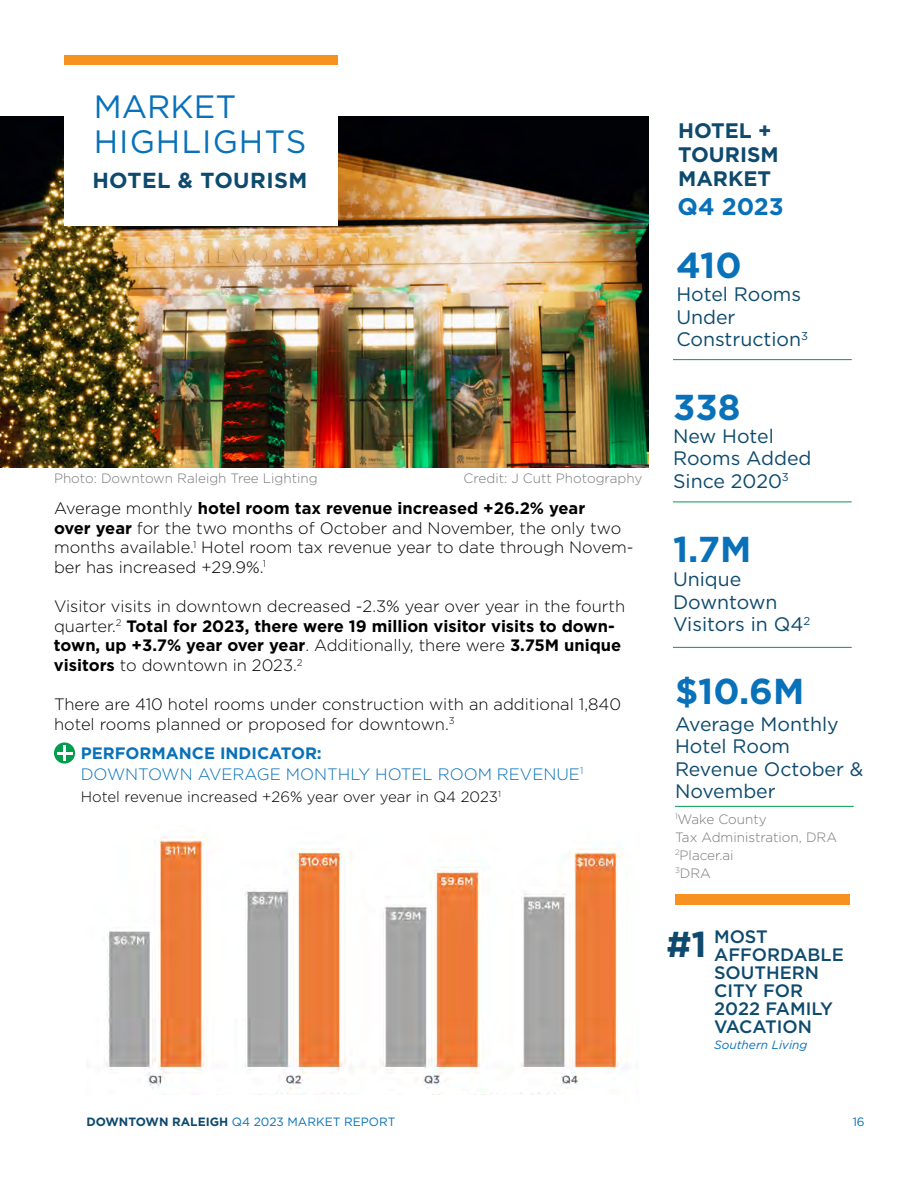
<style>
.page{position:relative;width:918px;height:1188px;background:#fff}
.page>*{position:absolute;margin:0;border:0;box-sizing:border-box;transform-origin:0 0}
.t1{font:700 36px "Gotham";color:#0871b9}
.t2{font:700 36px "Gotham";color:#0d4a6e}
.t3{font:32.25px/34.5px "Gotham";letter-spacing:.03em;color:#0871b9}
.t4{font:700 24px "Gotham";color:#0871b9}
.t5{font:700 21.75px "Gotham";letter-spacing:.02em;color:#0d4a6e}
.t6{font:700 21px/24px "Gotham";color:#0d4a6e}
.t7{font:19.5px/22.5px "Gotham";color:#0d4a6e}
.t8{font:500 18px/18px "Gotham";color:#0d4a6e}
.t9{font:300 16.5px/19.5px "Gotham";color:#000}
.t10{font:300 16.5px/21px "Gotham";color:#0871b9}
.t11{font:300 15px "Gotham";color:#000}
.t12{font:300 13.5px/18px "Gotham";color:#77787b}
.t13{font:12px "Gotham";color:#0871b9}
.t14{font:italic 12px "Gotham";color:#0871b9}
.s1{font-weight:700}
.s2{font-weight:700;color:#0d4a6e}
</style>
<div class="page">
<img style="left:0;top:117px;width:649px;height:351px">
<div style="left:64px;top:55px;width:274px;height:11px;background:#f79220"></div>
<div style="left:64px;top:66px;width:274px;height:160px;background:#fff"></div>
<div style="left:676px;top:894px;width:174px;height:11px;background:#f79220"></div>
<div style="left:54px;top:743px;width:21px;height:21px;background:#009d4d;border-radius:50%"></div>
<svg style="left:57px;top:752px;width:15px;height:2px"></svg>
<hr style="left:63px;top:745px;width:3px;height:16px;background:#fff">
<hr style="left:675px;top:806px;width:179px;height:1px;background:#009d4d">
<hr style="left:673px;top:647px;width:179px;height:1px;background:#009d4d">
<hr style="left:673px;top:359px;width:179px;height:1px;background:#009d4d">
<hr style="left:673px;top:502px;width:179px;height:1px;background:#009d4d">
<img style="left:106px;top:826px;width:533px;height:269px">
<h2 class="t3" style="left:94px;top:89px;width:214px">MARKET<br>HIGHLIGHTS</h2>
<h3 class="t5" style="left:92px;top:166px;width:216px">HOTEL &amp; TOURISM</h3>
<p class="t12" style="left:54px;top:469px;width:265px">Photo: Downtown Raleigh Tree Lighting</p>
<p class="t12" style="left:464px;top:469px;width:180px">Credit: J Cutt Photography</p>
<p class="t9" style="left:54px;top:498px;width:581px">Average monthly <span class="s1">hotel room tax revenue increased +26.2% year<br>over year</span> for the two months of October and November, the only two months available.<sup>1</sup> Hotel room tax revenue year to date through Novem&shy;ber has increased +29.9%.<sup>1</sup></p>
<p class="t9" style="left:54px;top:596px;width:573px">Visitor visits in downtown decreased -2.3% year over year in the fourth quarter.<sup>2</sup> <span class="s1">Total for 2023, there were 19 million visitor visits to down&shy;town, up +3.7% year over year</span>. Additionally, there were <span class="s1">3.75M unique visitors</span> to downtown in 2023.<sup>2</sup></p>
<p class="t9" style="left:54px;top:694px;width:569px">There are 410 hotel rooms under construction with an additional 1,840 hotel rooms planned or proposed for downtown.<sup>3</sup></p>
<p class="t10" style="left:81px;top:742px;width:504px"><span class="s1">PERFORMANCE INDICATOR:<br></span>DOWNTOWN AVERAGE MONTHLY HOTEL ROOM REVENUE<sup>1</sup></p>
<p class="t11" style="left:81px;top:787px;width:422px">Hotel revenue increased +26% year over year in Q4 2023<sup>1</sup></p>
<p class="t6" style="left:678px;top:118px;width:102px">HOTEL +<br>TOURISM<br>MARKET</p>
<h3 class="t4" style="left:678px;top:191px;width:108px">Q4 2023</h3>
<h1 class="t1" style="left:676px;top:241px;width:67px">410</h1>
<p class="t7" style="left:676px;top:283px;width:133px">Hotel Rooms<br>Under<br>Construction<sup>3</sup></p>
<h1 class="t1" style="left:673px;top:383px;width:69px">338</h1>
<p class="t7" style="left:673px;top:424px;width:140px">New Hotel<br>Rooms Added<br>Since 2020<sup>3</sup></p>
<h1 class="t1" style="left:673px;top:525px;width:80px">1.7M</h1>
<p class="t7" style="left:673px;top:568px;width:139px">Unique<br>Downtown<br>Visitors in Q4<sup>2</sup></p>
<h1 class="t1" style="left:675px;top:667px;width:131px">$10.6M</h1>
<p class="t7" style="left:675px;top:712px;width:190px">Average Monthly<br>Hotel Room<br>Revenue October &amp;<br>November</p>
<p class="t12" style="left:675px;top:810px;width:164px"><sup>1</sup>Wake County<br>Tax Administration, DRA<br><sup>2</sup>Placer.ai<br><sup>3</sup>DRA</p>
<h1 class="t2" style="left:666px;top:921px;width:42px">#1</h1>
<p class="t8" style="left:714px;top:928px;width:131px">MOST<br>AFFORDABLE<br>SOUTHERN<br>CITY FOR<br>2022 FAMILY<br>VACATION</p>
<p class="t14" style="left:714px;top:1037px;width:95px">Southern Living</p>
<p class="t13" style="left:86px;top:1114px;width:311px"><span class="s2">DOWNTOWN RALEIGH</span> Q4 2023 MARKET REPORT</p>
<p class="t13" style="left:853px;top:1114px;width:14px">16</p>
</div>
